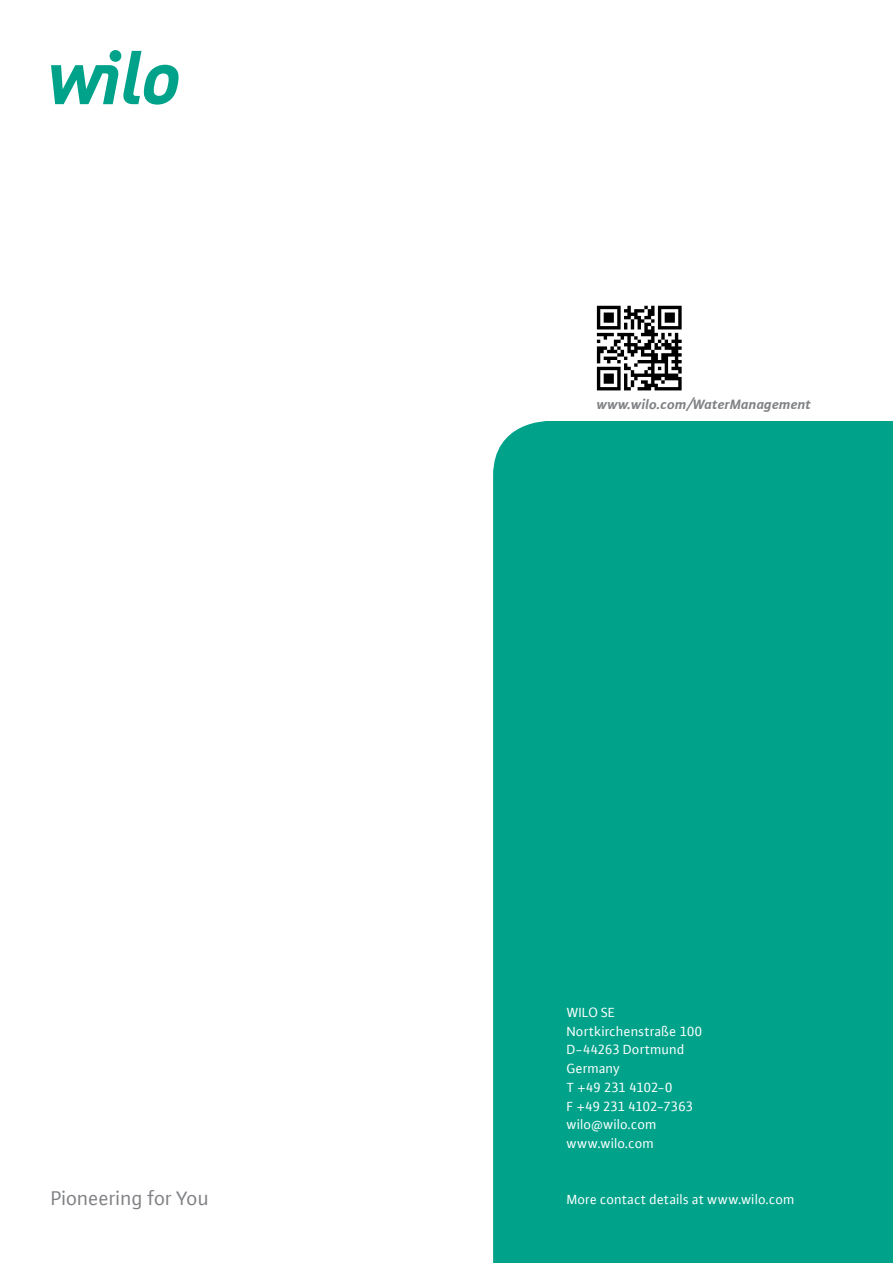
<style>
.page{position:relative;width:893px;height:1263px;background:#fff}
.page>*{position:absolute;margin:0;border:0;box-sizing:border-box;transform-origin:0 0}
.t1{font:21px "WILO Plus FM";letter-spacing:-.005em;color:#808285}
.t2{font:14.25px/18.8px "WILO Plus FM";letter-spacing:.005em;color:#fff}
.t3{font:italic 700 14.25px "WILO Plus Global";color:#808285}
</style>
<div class="page">
<div style="left:493px;top:421px;width:400px;height:842px;background:#00a38a"></div>
<svg style="left:51px;top:51px;width:128px;height:54px"></svg>
<div style="left:110px;top:50px;width:11px;height:12px;background:#00a38a;border-radius:50%"></div>
<svg style="left:597px;top:306px;width:85px;height:84px"></svg>
<h1 class="t1" style="left:51px;top:1184px;width:160px">Pioneering for You</h1>
<p class="t3" style="left:597px;top:396px;width:216px">www.wilo.com/WaterManagement</p>
<p class="t2" style="left:567px;top:1002px;width:137px">WILO SE<br>Nortkirchenstraße 100<br>D-44263 Dortmund<br>Germany<br>T +49 231 4102-0<br>F +49 231 4102-7363 wilo@wilo.com www.wilo.com</p>
<p class="t2" style="left:567px;top:1190px;width:229px">More contact details at www.wilo.com</p>
</div>
